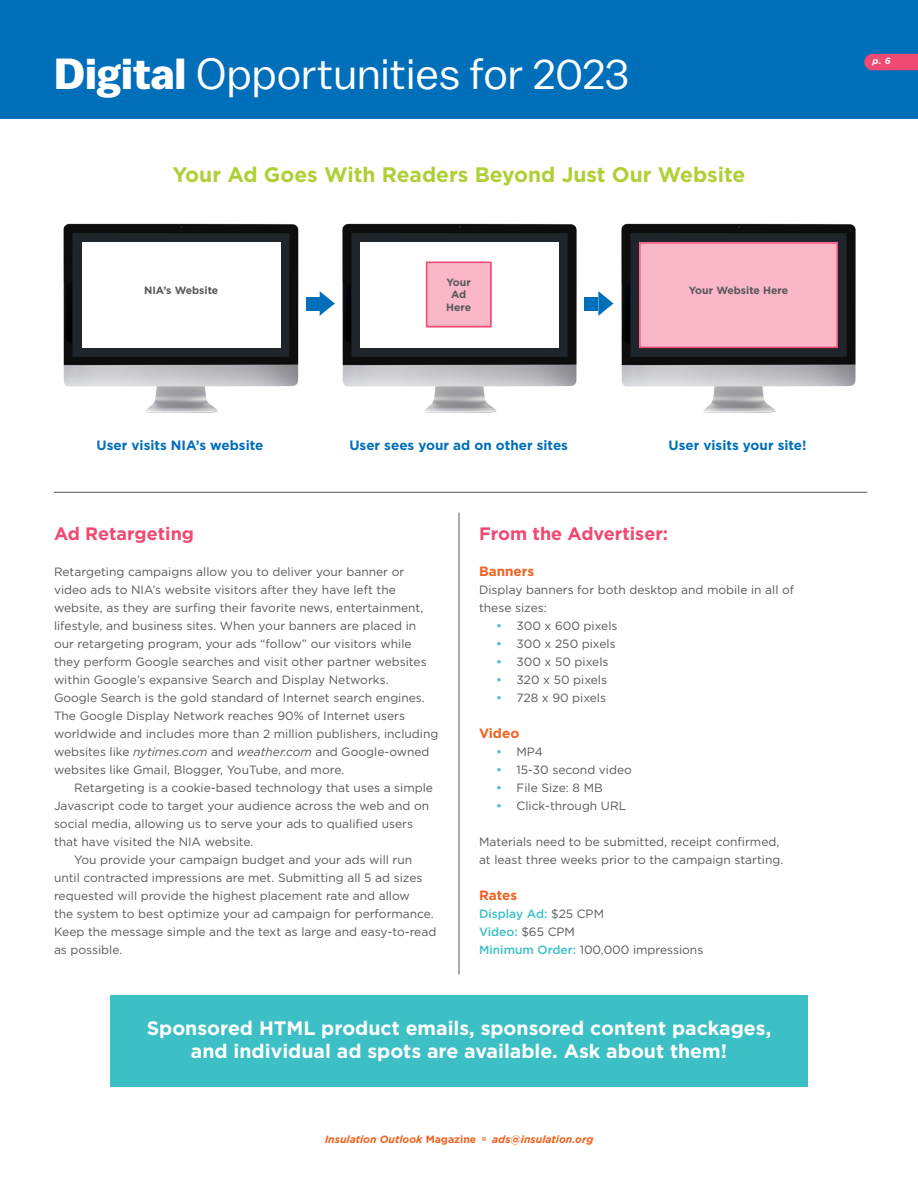
<style>
.page{position:relative;width:918px;height:1188px;background:#fff}
.page>*{position:absolute;margin:0;border:0;box-sizing:border-box;transform-origin:0 0}
.t1{font:43.5px "Balto";color:#fff}
.t2{font:700 21px "Gotham";color:#aed036}
.t3{font:700 19.5px/23.4px "Gotham";color:#fff;text-align:center}
.Headers{font:700 18px "Gotham";color:#f04a72}
.Headers_small{font:700 13.5px "Gotham";color:#006fba}
.Headers_small-2{font:700 13.5px "Gotham";color:#f26221}
.text{font:12px/18px "Gotham";color:#57585a}
.text_bullets{font:12px "Gotham";color:#57585a}
.text-2{font:500 12px "Gotham";color:#3cc0c6}
.t4{font:italic 700 10.5px "Gotham";color:#f26221}
.t5{font:700 10.5px "Gotham";color:#57585a}
.t6{font:italic 700 9px "Gotham";color:#fff}
.s1{font-weight:700}
.s2{font-style:italic}
.s3{font-weight:500;color:#3cc0c6}
.s4{font-weight:400;color:#57585a}
.s5{font-style:normal}
</style>
<div class="page">
<div style="left:0;top:0;width:918px;height:119px;background:#006fba"></div>
<svg style="left:864px;top:54px;width:54px;height:16px"></svg>
<img style="left:342px;top:223px;width:252px;height:190px">
<div style="left:360px;top:242px;width:199px;height:106px;background:#fff"></div>
<img style="left:63px;top:223px;width:248px;height:190px">
<div style="left:82px;top:242px;width:199px;height:106px;background:#fff"></div>
<img style="left:621px;top:223px;width:235px;height:190px">
<div style="left:427px;top:263px;width:65px;height:64px;background:#f9b7c7"></div>
<div style="left:426px;top:262px;width:66px;height:65px;border:2px solid #f04a72"></div>
<div style="left:641px;top:243px;width:196px;height:104px;background:#f9b7c7"></div>
<div style="left:639px;top:242px;width:199px;height:106px;border:2px solid #f04a72"></div>
<hr style="left:54px;top:492px;width:813px;height:1px;background:#57585a">
<hr style="left:459px;top:513px;width:1px;height:462px;background:#57585a">
<div style="left:110px;top:995px;width:698px;height:91px;background:#3cc0c6"></div>
<div style="left:306px;top:297px;width:14px;height:13px;background:#006fba"></div>
<svg style="left:320px;top:291px;width:15px;height:25px"></svg>
<div style="left:585px;top:297px;width:13px;height:13px;background:#006fba"></div>
<svg style="left:598px;top:291px;width:16px;height:25px"></svg>
<p class="t1" style="left:54px;top:48px;width:576px"><span class="s1">Digital</span> Opportunities for 2023</p>
<p class="t6" style="left:873px;top:55px;width:19px">p. 6</p>
<p class="t2" style="left:173px;top:161px;width:574px">Your Ad Goes With Readers Beyond Just Our Website</p>
<p class="t5" style="left:144px;top:284px;width:76px">NIA’s Website</p>
<p class="t5" style="left:447px;top:275px;width:26px">Your</p>
<p class="t5" style="left:451px;top:288px;width:17px">Ad</p>
<p class="t5" style="left:446px;top:300px;width:27px">Here</p>
<p class="t5" style="left:689px;top:284px;width:101px">Your Website Here</p>
<p class="Headers_small" style="left:97px;top:436px;width:168px">User visits NIA’s website</p>
<p class="Headers_small" style="left:349px;top:436px;width:220px">User sees your ad on other sites</p>
<p class="Headers_small" style="left:669px;top:436px;width:140px">User visits your site!</p>
<p class="Headers" style="left:54px;top:522px;width:142px">Ad Retargeting</p>
<p class="text" style="left:54px;top:562px;width:386px">Retargeting campaigns allow you to deliver your banner or video ads to NIA’s website visitors after they have left the website, as they are surfing their favorite news, entertainment, lifestyle, and business sites. When your banners are placed in our retargeting program, your ads “follow” our visitors while they perform Google searches and visit other partner websites within Google’s expansive Search and Display Networks.<br>Google Search is the gold standard of Internet search engines.<br>The Google Display Network reaches 90% of Internet users worldwide and includes more than 2 million publishers, including websites like <span class="s2">nytimes.com</span> and <span class="s2">weather.com</span> and Google-owned websites like Gmail, Blogger, YouTube, and more.</p>
<p class="text" style="left:54px;top:778px;width:381px;text-indent:20px">Retargeting is a cookie-based technology that uses a simple Javascript code to target your audience across the web and on social media, allowing us to serve your ads to qualified users that have visited the NIA website.</p>
<p class="text" style="left:54px;top:850px;width:384px;text-indent:20px">You provide your campaign budget and your ads will run until contracted impressions are met. Submitting all 5 ad sizes requested will provide the highest placement rate and allow<br>the system to best optimize your ad campaign for performance.<br>Keep the message simple and the text as large and easy-to-read as possible.</p>
<p class="Headers" style="left:479px;top:522px;width:191px">From the Advertiser:</p>
<p class="Headers_small-2" style="left:479px;top:562px;width:57px">Banners</p>
<p class="text" style="left:479px;top:580px;width:317px">Display banners for both desktop and mobile in all of these sizes:</p>
<p class="text_bullets" style="left:496px;top:618px;width:123px"><span class="s3">•</span> 300 x 600 pixels</p>
<p class="text_bullets" style="left:496px;top:636px;width:121px"><span class="s3">•</span> 300 x 250 pixels</p>
<p class="text_bullets" style="left:496px;top:654px;width:114px"><span class="s3">•</span> 300 x 50 pixels</p>
<p class="text_bullets" style="left:496px;top:672px;width:112px"><span class="s3">•</span> 320 x 50 pixels</p>
<p class="text_bullets" style="left:496px;top:690px;width:111px"><span class="s3">•</span> 728 x 90 pixels</p>
<p class="Headers_small-2" style="left:479px;top:724px;width:42px">Video</p>
<p class="text_bullets" style="left:496px;top:744px;width:48px"><span class="s3">•</span> MP4</p>
<p class="text_bullets" style="left:496px;top:762px;width:137px"><span class="s3">•</span> 15-30 second video</p>
<p class="text_bullets" style="left:496px;top:780px;width:108px"><span class="s3">•</span> File Size: 8 MB</p>
<p class="text_bullets" style="left:496px;top:798px;width:131px"><span class="s3">•</span> Click-through URL</p>
<p class="text" style="left:479px;top:832px;width:306px">Materials need to be submitted, receipt confirmed, at least three weeks prior to the campaign starting.</p>
<p class="Headers_small-2" style="left:479px;top:886px;width:40px">Rates</p>
<p class="text-2" style="left:479px;top:906px;width:127px">Display Ad: <span class="s4">$25 CPM</span></p>
<p class="text-2" style="left:479px;top:924px;width:97px">Video: <span class="s4">$65 CPM</span></p>
<p class="text" style="left:479px;top:940px;width:226px"><span class="s3">Minimum Order:</span> 100,000 impressions</p>
<p class="t3" style="left:147px;top:1016px;width:626px">Sponsored HTML product emails, sponsored content packages, and individual ad spots are available. Ask about them!</p>
<p class="t4" style="left:325px;top:1132px;width:153px">Insulation Outlook <span class="s5">Magazine</span></p>
<p class="t4" style="left:492px;top:1132px;width:103px">ads@insulation.org</p>
</div>
